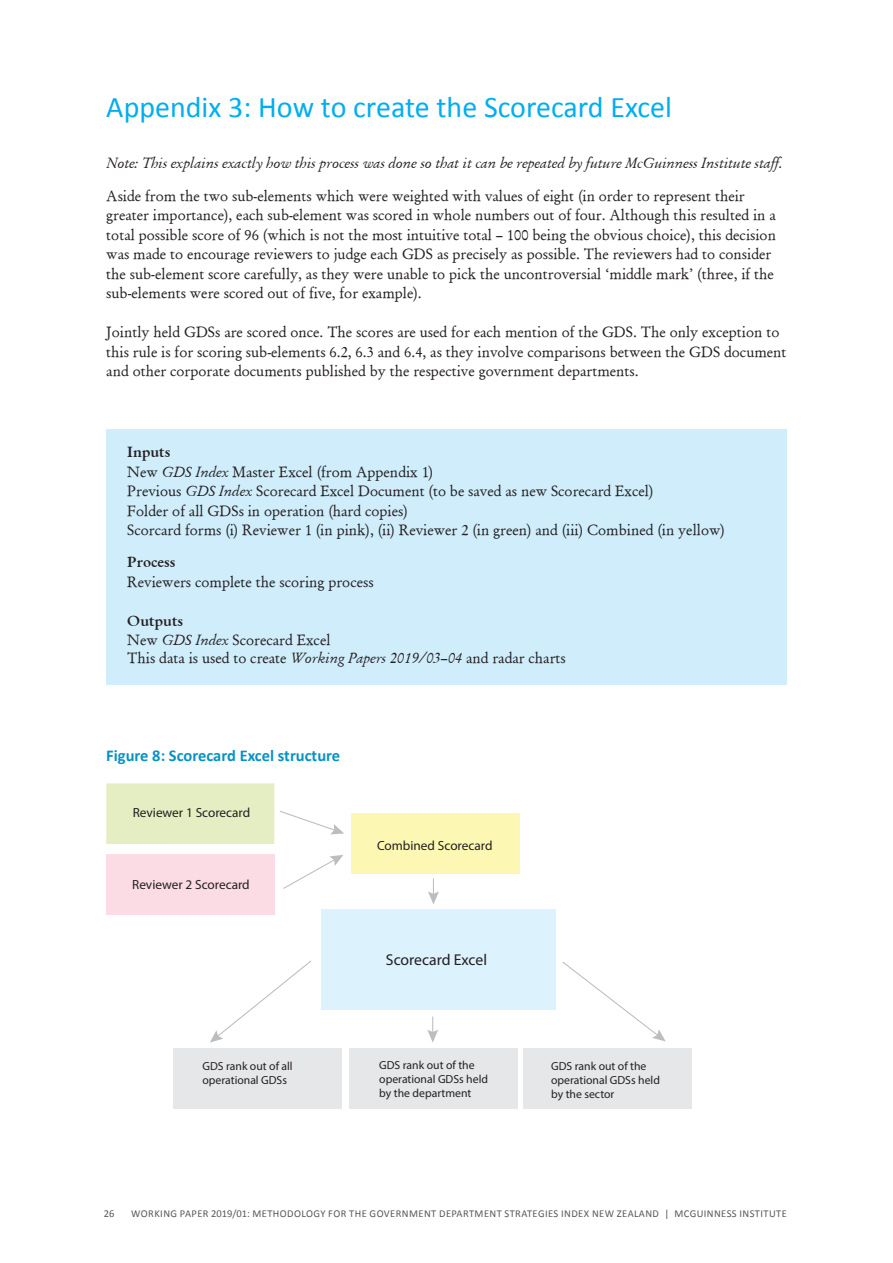
<style>
.page{position:relative;width:893px;height:1263px;background:#fff}
.page>*{position:absolute;margin:0;border:0;box-sizing:border-box;transform-origin:0 0}
.Blue_Titles{font:30px "Calibri";color:#00aeef}
.Sub_heads_blue{font:700 16.5px "Calibri";color:#0792c5}
.t1{font:15.75px "Myriad Pro";color:#231f20}
.Body_reg{font:15px/19.5px "Garamond Macronby Paul Kennett";color:#231f20}
.Body_reg-2{font:15px "Garamond Macron Italics By Paul Kennett";color:#231f20}
.t2{font:13.2px "Myriad Pro";color:#231f20}
.t3{font:11.7px/14.1px "Myriad Pro";color:#231f20}
.t4{font:10.5px "Calibri";letter-spacing:.04em;color:#57585a}
.s1{font-family:"Garamond Macron Bold By Paul Kennett"}
.s2{font-family:"Garamond Macron Italics By Paul Kennett"}
</style>
<div class="page">
<div style="left:106px;top:430px;width:681px;height:255px;background:#cfedfb"></div>
<div style="left:321px;top:909px;width:234px;height:101px;background:#dcf2fc"></div>
<div style="left:174px;top:1048px;width:168px;height:61px;background:#e6e7e9"></div>
<div style="left:349px;top:1048px;width:168px;height:61px;background:#e6e7e9"></div>
<div style="left:352px;top:813px;width:168px;height:61px;background:#fcf7b2"></div>
<div style="left:107px;top:854px;width:168px;height:61px;background:#fbdce4"></div>
<div style="left:106px;top:783px;width:168px;height:61px;background:#e4eec2"></div>
<div style="left:523px;top:1048px;width:168px;height:61px;background:#e6e7e9"></div>
<svg style="left:210px;top:960px;width:102px;height:82px"></svg>
<svg style="left:562px;top:962px;width:104px;height:79px"></svg>
<svg style="left:428px;top:878px;width:11px;height:26px"></svg>
<svg style="left:427px;top:1016px;width:11px;height:27px"></svg>
<svg style="left:280px;top:810px;width:64px;height:24px"></svg>
<svg style="left:283px;top:855px;width:60px;height:34px"></svg>
<p class="Blue_Titles" style="left:106px;top:88px;width:567px">Appendix 3: How to create the Scorecard Excel</p>
<p class="Body_reg-2" style="left:106px;top:154px;width:678px">Note: This explains exactly how this process was done so that it can be repeated by future McGuinness Institute staff.</p>
<p class="Body_reg" style="left:106px;top:185px;width:671px">Aside from the two sub-elements which were weighted with values of eight (in order to represent their greater importance), each sub-element was scored in whole numbers out of four. Although this resulted in a total possible score of 96 (which is not the most intuitive total – 100 being the obvious choice), this decision was made to encourage reviewers to judge each GDS as precisely as possible. The reviewers had to consider the sub-element score carefully, as they were unable to pick the uncontroversial ‘middle mark’ (three, if the sub-elements were scored out of five, for example).</p>
<p class="Body_reg" style="left:106px;top:322px;width:682px">Jointly held GDSs are scored once. The scores are used for each mention of the GDS. The only exception to this rule is for scoring sub-elements 6.2, 6.3 and 6.4, as they involve comparisons between the GDS document and other corporate documents published by the respective government departments.</p>
<p class="Body_reg" style="left:127px;top:442px;width:599px"><span class="s1">Inputs<br></span>New <span class="s2">GDS Index</span> Master Excel (from Appendix 1)<br>Previous <span class="s2">GDS Index</span> Scorecard Excel Document (to be saved as new Scorecard Excel)<br>Folder of all GDSs in operation (hard copies)<br>Scorcard forms (i) Reviewer 1 (in pink), (ii) Reviewer 2 (in green) and (iii) Combined (in yellow)</p>
<p class="Body_reg" style="left:127px;top:552px;width:248px"><span class="s1">Process<br></span>Reviewers complete the scoring process</p>
<p class="Body_reg" style="left:127px;top:610px;width:205px"><span class="s1">Outputs<br></span>New <span class="s2">GDS Index</span> Scorecard Excel</p>
<p class="Body_reg" style="left:127px;top:648px;width:440px">This data is used to create <span class="s2">Working Papers 2019/03–04</span> and radar charts</p>
<p class="Sub_heads_blue" style="left:106px;top:744px;width:235px">Figure 8: Scorecard Excel structure</p>
<p class="t2" style="left:133px;top:805px;width:119px">Reviewer 1 Scorecard</p>
<p class="t2" style="left:132px;top:876px;width:119px">Reviewer 2 Scorecard</p>
<p class="t2" style="left:377px;top:837px;width:117px">Combined Scorecard</p>
<p class="t1" style="left:386px;top:950px;width:103px">Scorecard Excel</p>
<p class="t3" style="left:202px;top:1059px;width:92px">GDS rank out of all operational GDSs</p>
<p class="t3" style="left:379px;top:1058px;width:110px">GDS rank out of the operational GDSs held by the department</p>
<p class="t3" style="left:551px;top:1058px;width:110px">GDS rank out of the operational GDSs held by the sector</p>
<p class="t4" style="left:104px;top:1207px;width:12px">26</p>
<p class="t4" style="left:131px;top:1207px;width:657px">WORKING PAPER 2019/01: METHODOLOGY FOR THE GOVERNMENT DEPARTMENT STRATEGIES INDEX NEW ZEALAND | MCGUINNESS INSTITUTE</p>
</div>
